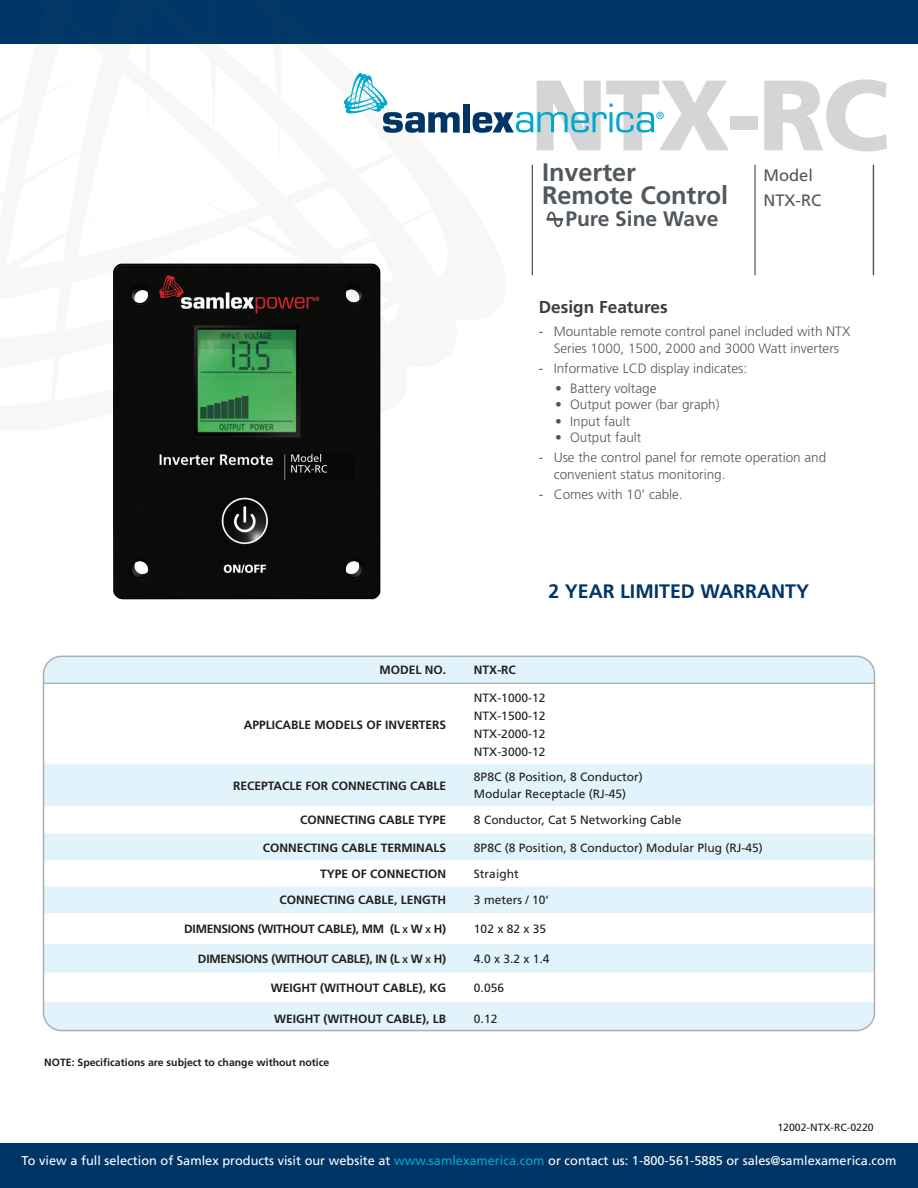
<style>
.page{position:relative;width:918px;height:1188px;background:#fff}
.page>*{position:absolute;margin:0;border:0;box-sizing:border-box;transform-origin:0 0}
.t1{font:900 99.75px "Frutiger LT Std";color:#d4d5d7}
.t2{font:700 25.2px/22.5px "Frutiger LT Std";color:#50585e}
.t3{font:700 21px "Frutiger LT Std";color:#50585e}
.t4{font:700 19.5px "Frutiger LT Std";color:#003667}
.t5{font:700 17.25px "Frutiger LT Std";color:#3e3e3f}
.t6{font:16.5px/25.7px "Frutiger LT Std";color:#50585e}
.t7{font:300 13.5px/16.5px "Frutiger LT Std";color:#50585e;text-align:center}
.t8{font:12.75px "Frutiger LT Std";color:#fff}
.t9{font:12px/18px "Frutiger LT Std";color:#231f20;text-align:justify}
.t10{font:700 12px "Frutiger LT Std";color:#231f20}
.t11{font:700 12px "Frutiger LT Std";letter-spacing:-.025em;color:#231f20}
.t12{font:700 12px "Frutiger LT Std";color:#231f20}
.t13{font:700 10.5px "Frutiger LT Std";color:#231f20}
.t14{font:10.5px "Frutiger LT Std";color:#231f20}
.s1{font-weight:400}
.s2{font-size:8.4px}
.s3{color:#00a9cc}
</style>
<div class="page">
<div style="left:0;top:0;width:918px;height:43px;background:#003667"></div>
<div style="left:0;top:1143px;width:918px;height:45px;background:#003667"></div>
<hr style="left:532px;top:165px;width:1px;height:110px;background:#50585e">
<hr style="left:754px;top:165px;width:2px;height:110px;background:#50585e">
<hr style="left:873px;top:165px;width:1px;height:110px;background:#50585e">
<svg style="left:546px;top:211px;width:18px;height:17px"></svg>
<svg style="left:44px;top:656px;width:830px;height:375px"></svg>
<hr style="left:44px;top:683px;width:402px;height:1px;background:#aeafb3">
<svg style="left:446px;top:683px;width:28px;height:1px"></svg>
<hr style="left:474px;top:683px;width:400px;height:1px;background:#aeafb3">
<div style="left:43px;top:656px;width:832px;height:375px;border:2px solid #aeafb3;border-radius:18px"></div>
<div style="left:463px;top:104px;width:7px;height:29px;background:#003667"></div>
<svg style="left:344px;top:73px;width:116px;height:60px"></svg>
<svg style="left:473px;top:104px;width:191px;height:29px"></svg>
<img style="left:113px;top:263px;width:267px;height:337px">
<h1 class="t1" style="left:530px;top:55px;width:361px">NTX-RC</h1>
<h2 class="t2" style="left:542px;top:161px;width:188px">Inverter<br>Remote Control</h2>
<h3 class="t3" style="left:565px;top:207px;width:155px">Pure Sine Wave</h3>
<p class="t6" style="left:764px;top:162px;width:59px">Model<br>NTX-RC</p>
<p class="t5" style="left:539px;top:297px;width:131px">Design Features</p>
<p class="t7" style="left:539px;top:324px;width:313px"><span class="s1">-</span> Mountable remote control panel included with NTX<br>Series 1000, 1500, 2000 and 3000 Watt inverters</p>
<p class="t7" style="left:539px;top:360px;width:210px"><span class="s1">-</span> Informative LCD display indicates:</p>
<p class="t7" style="left:555px;top:380px;width:103px">• Battery voltage</p>
<p class="t7" style="left:555px;top:397px;width:166px">• Output power (bar graph)</p>
<p class="t7" style="left:555px;top:413px;width:77px">• Input fault</p>
<p class="t7" style="left:555px;top:430px;width:88px">• Output fault</p>
<p class="t7" style="left:554px;top:450px;width:274px;text-align:left;text-indent:-15px"><span class="s1">-</span> Use the control panel for remote operation and convenient status monitoring.</p>
<p class="t7" style="left:539px;top:486px;width:146px"><span class="s1">-</span> Comes with 10’ cable.</p>
<p class="t10" style="left:380px;top:663px;width:68px">MODEL NO.</p>
<p class="t10" style="left:474px;top:663px;width:43px">NTX-RC</p>
<h3 class="t4" style="left:549px;top:580px;width:262px">2 YEAR LIMITED WARRANTY</h3>
<p class="t10" style="left:244px;top:717px;width:204px">APPLICABLE MODELS OF INVERTERS</p>
<p class="t9" style="left:474px;top:689px;width:73px">NTX-1000-12<br>NTX-1500-12<br>NTX-2000-12<br>NTX-3000-12</p>
<p class="t10" style="left:233px;top:778px;width:215px">RECEPTACLE FOR CONNECTING CABLE</p>
<p class="t9" style="left:474px;top:769px;width:170px;line-height:16.5px">8P8C (8 Position, 8 Conductor)<br>Modular Receptacle (RJ-45)</p>
<p class="t10" style="left:300px;top:813px;width:148px">CONNECTING CABLE TYPE</p>
<p class="t9" style="left:474px;top:811px;width:209px">8 Conductor, Cat 5 Networking Cable</p>
<p class="t12" style="left:263px;top:840px;width:185px">CONNECTING CABLE TERMINALS</p>
<p class="t9" style="left:474px;top:838px;width:290px">8P8C (8 Position, 8 Conductor) Modular Plug (RJ-45)</p>
<p class="t12" style="left:320px;top:867px;width:128px">TYPE OF CONNECTION</p>
<p class="t9" style="left:474px;top:865px;width:46px">Straight</p>
<p class="t10" style="left:280px;top:893px;width:168px">CONNECTING CABLE, LENGTH</p>
<p class="t9" style="left:474px;top:891px;width:76px">3 meters / 10‘</p>
<p class="t11" style="left:184px;top:922px;width:263px">DIMENSIONS (WITHOUT CABLE), MM (L <span class="s2">X</span> W <span class="s2">X</span> H)</p>
<p class="t9" style="left:474px;top:920px;width:74px">102 x 82 x 35</p>
<p class="t11" style="left:198px;top:951px;width:250px">DIMENSIONS (WITHOUT CABLE), IN (L <span class="s2">X</span> W <span class="s2">X</span> H)</p>
<p class="t9" style="left:474px;top:950px;width:77px">4.0 x 3.2 x 1.4</p>
<p class="t10" style="left:271px;top:981px;width:177px">WEIGHT (WITHOUT CABLE), KG</p>
<p class="t9" style="left:474px;top:979px;width:32px">0.056</p>
<p class="t10" style="left:274px;top:1012px;width:174px">WEIGHT (WITHOUT CABLE), LB</p>
<p class="t9" style="left:474px;top:1010px;width:25px">0.12</p>
<p class="t13" style="left:44px;top:1056px;width:287px">NOTE: Specifications are subject to change without notice</p>
<p class="t14" style="left:777px;top:1121px;width:98px">12002-NTX-RC-0220</p>
<p class="t8" style="left:22px;top:1153px;width:876px">To view a full selection of Samlex products visit our website at <span class="s3">www.samlexamerica.com</span> or contact us: 1-800-561-5885 or sales@samlexamerica.com</p>
</div>
